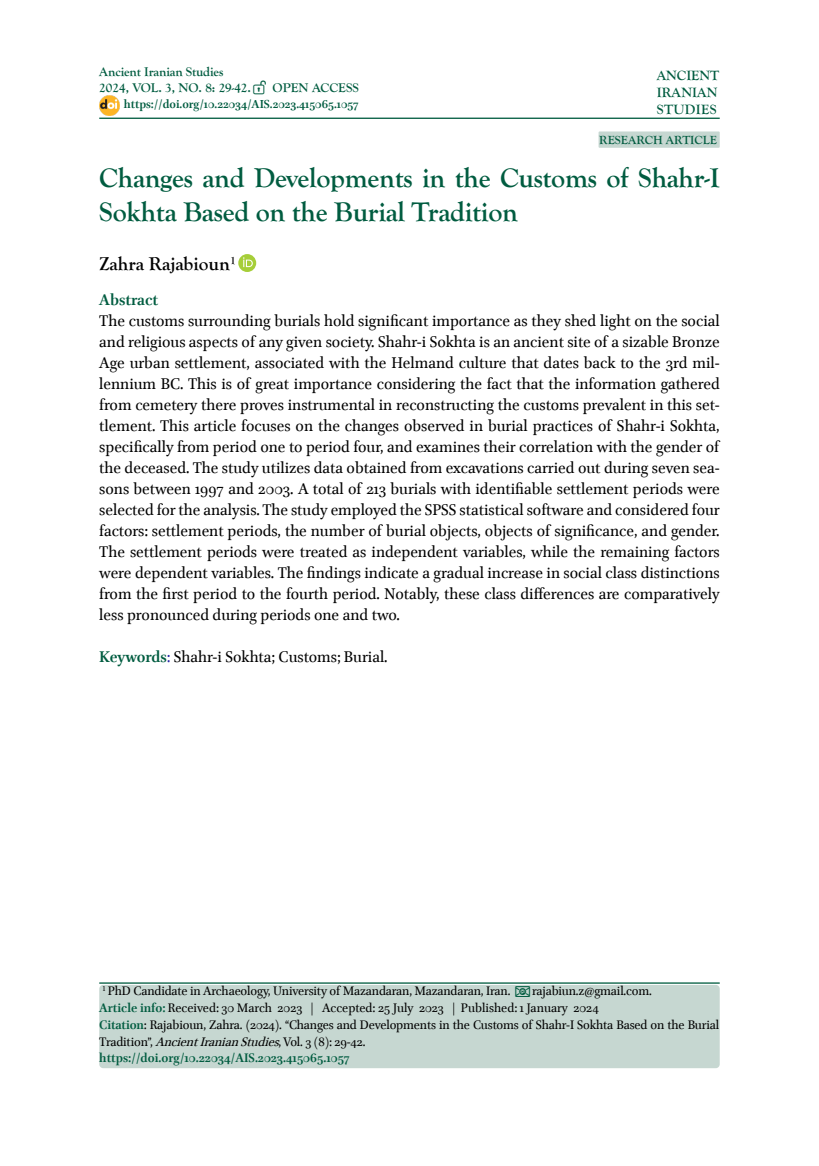
<style>
.page{position:relative;width:819px;height:1166px;background:#fff}
.page>*{position:absolute;margin:0;border:0;box-sizing:border-box;transform-origin:0 0}
.t1{font:700 28px/33.6px "Goudy Old Style T";letter-spacing:-.01em;color:#015c40}
.t2{font:700 19.25px "Goudy Old Style T";color:#000}
.t3{font:17.5px/21px "Brill";color:#000;text-align:justify}
.t4{font:700 17.5px "Brill";color:#015c40}
.t5{font:14px/16.8px "Brill";letter-spacing:-.01em;color:#000}
.t6{font:700 14px/16.8px "Goudy Old Style T";letter-spacing:.01em;color:#015c40;text-align:justify}
.t7{font:700 13.12px/15.8px "Goudy Old Style T";letter-spacing:-.01em;color:#015c40}
.t8{font:700 13.12px "Brill";color:#015c40}
.t9{font:700 12.25px "Goudy Old Style T";color:#015c40}
.s1{font-weight:700;color:#015c40}
.s2{color:#2726a8}
.s3{font-style:italic}
</style>
<div class="page">
<hr style="left:99px;top:118px;width:620px;height:1px;background:#015c40">
<img style="left:99px;top:95px;width:20px;height:20px">
<div style="left:238px;top:254px;width:18px;height:18px;background:#a6ce39;border-radius:50%"></div>
<svg style="left:243px;top:257px;width:10px;height:10px"></svg>
<div style="left:99px;top:985px;width:620px;height:83px;background:#c6d7d1;border-radius:4px"></div>
<hr style="left:99px;top:982px;width:620px;height:2px;background:#015c40">
<div style="left:598px;top:131px;width:121px;height:17px;background:#c6d7d1"></div>
<p class="t7" style="left:99px;top:64px;width:153px">Ancient Iranian Studies<br>2024, VOL. 3, NO. 8: 29-42.</p>
<p class="t7" style="left:272px;top:80px;width:88px">OPEN ACCESS</p>
<p class="t8" style="left:124px;top:95px;width:236px">https://doi.org/10.22034/AIS.2023.415065.1057</p>
<p class="t6" style="left:656px;top:67px;width:64px">ANCIENT IRANIAN STUDIES</p>
<p class="t9" style="left:599px;top:133px;width:119px">RESEARCH ARTICLE</p>
<h1 class="t1" style="left:99px;top:161px;width:621px">Changes and Developments in the Customs of Shahr-I<br>Sokhta Based on the Burial Tradition</h1>
<p class="t2" style="left:99px;top:253px;width:138px">Zahra Rajabioun<sup>1</sup></p>
<p class="t4" style="left:99px;top:287px;width:61px">Abstract</p>
<p class="t3" style="left:99px;top:310px;width:622px">The customs surrounding burials hold significant importance as they shed light on the social and religious aspects of any given society. Shahr-i Sokhta is an ancient site of a sizable Bronze Age urban settlement, associated with the Helmand culture that dates back to the 3rd mil&shy;lennium BC. This is of great importance considering the fact that the information gathered from cemetery there proves instrumental in reconstructing the customs prevalent in this set&shy;tlement. This article focuses on the changes observed in burial practices of Shahr-i Sokhta, specifically from period one to period four, and examines their correlation with the gender of the deceased. The study utilizes data obtained from excavations carried out during seven sea&shy;sons between 1997 and 2003. A total of 213 burials with identifiable settlement periods were selected for the analysis. The study employed the SPSS statistical software and considered four factors: settlement periods, the number of burial objects, objects of significance, and gender.<br>The settlement periods were treated as independent variables, while the remaining factors were dependent variables. The findings indicate a gradual increase in social class distinctions from the first period to the fourth period. Notably, these class differences are comparatively less pronounced during periods one and two.</p>
<p class="t3" style="left:99px;top:646px;width:290px"><span class="s1">Keywords</span><span class="s2">:</span> Shahr-i Sokhta; Customs; Burial.</p>
<p class="t5" style="left:103px;top:983px;width:409px"><sup>1</sup> PhD Candidate in Archaeology, University of Mazandaran, Mazandaran, Iran.</p>
<p class="t5" style="left:99px;top:983px;width:621px;text-indent:433px">rajabiun.z@gmail.com.<br><span class="s1">Article info:</span> Received: 30 March 2023 | Accepted: 25 July 2023 | Published: 1 January 2024<br><span class="s1">Citation</span>: Rajabioun, Zahra. (2024). “Changes and Developments in the Customs of Shahr-I Sokhta Based on the Burial Tradition”, <span class="s3">AncientIranianStudies</span>, Vol. 3 (8): 29-42.<br><span class="s1">https://doi.org/10.22034/AIS.2023.415065.1057</span></p>
</div>
